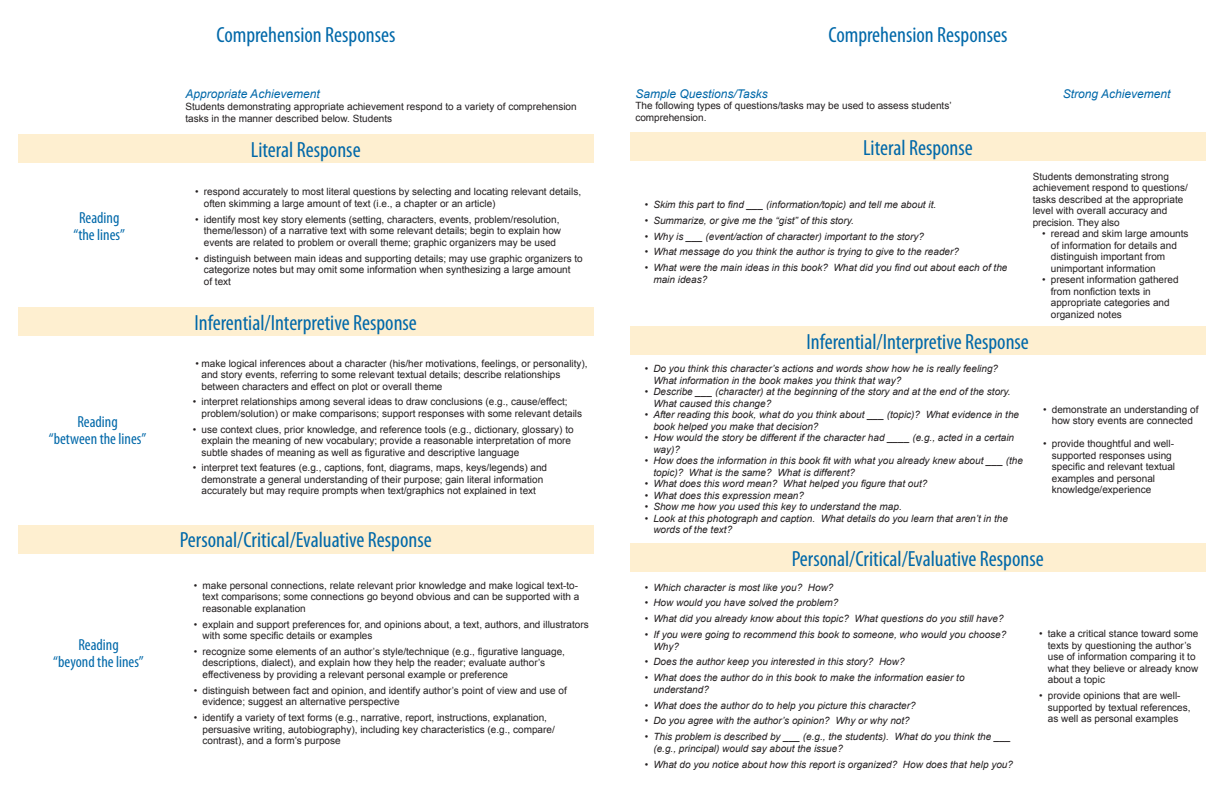
<style>
.page{position:relative;width:1224px;height:792px;background:#fff}
.page>*{position:absolute;margin:0;border:0;box-sizing:border-box;transform-origin:0 0}
.t1{font:condensed 22px "Myriad Pro";color:#0068a9}
.t2{font:condensed 16px/16.8px "Myriad Pro";color:#0068a9;text-align:center}
.t3{font:italic 12px "Arial";color:#0068a9}
.t4{font:10px/11.5px "Arial";color:#231f20}
.t5{font:italic 10px/11.5px "Arial";color:#231f20}
.s1{font-style:inherit}
</style>
<div class="page">
<div style="left:18px;top:134px;width:576px;height:29px;background:#feefd0"></div>
<div style="left:18px;top:307px;width:576px;height:29px;background:#feefd0"></div>
<div style="left:18px;top:525px;width:576px;height:29px;background:#feefd0"></div>
<div style="left:630px;top:132px;width:576px;height:29px;background:#feefd0"></div>
<div style="left:630px;top:327px;width:576px;height:28px;background:#feefd0"></div>
<div style="left:630px;top:543px;width:576px;height:29px;background:#feefd0"></div>
<h2 class="t2" style="left:73px;top:210px;width:53px">Reading “the lines”</h2>
<h2 class="t2" style="left:49px;top:413px;width:99px">Reading<br>“between the lines”</h2>
<h2 class="t2" style="left:53px;top:636px;width:92px">Reading<br>“beyond the lines”</h2>
<h1 class="t1" style="left:217px;top:21px;width:180px">Comprehension Responses</h1>
<h1 class="t1" style="left:829px;top:21px;width:180px">Comprehension Responses</h1>
<p class="t3" style="left:185px;top:87px;width:136px">Appropriate Achievement</p>
<p class="t4" style="left:185px;top:101px;width:393px">Students demonstrating appropriate achievement respond to a variety of comprehension tasks in the manner described below. Students</p>
<h1 class="t1" style="left:251px;top:136px;width:111px">Literal Response</h1>
<p class="t3" style="left:635px;top:87px;width:134px">Sample Questions/Tasks</p>
<p class="t4" style="left:635px;top:100px;width:318px">The following types of questions/tasks may be used to assess students’ comprehension.</p>
<h1 class="t1" style="left:863px;top:134px;width:111px">Literal Response</h1>
<p class="t3" style="left:1063px;top:87px;width:109px">Strong Achievement</p>
<p class="t4" style="left:204px;top:186px;width:379px;text-indent:-9px">• respond accurately to most literal questions by selecting and locating relevant details, often skimming a large amount of text (i.e., a chapter or an article)</p>
<p class="t4" style="left:204px;top:214px;width:359px;text-indent:-9px">• identify most key story elements (setting, characters, events, problem/resolution, theme/lesson) of a narrative text with some relevant details; begin to explain how events are related to problem or overall theme; graphic organizers may be used</p>
<p class="t4" style="left:204px;top:252px;width:381px;text-indent:-9px">• distinguish between main ideas and supporting details; may use graphic organizers to categorize notes but may omit some information when synthesizing a large amount<br>of text</p>
<h1 class="t1" style="left:195px;top:309px;width:224px">Inferential/Interpretive Response</h1>
<p class="t4" style="left:201px;top:357px;width:361px;text-indent:-6px">• make logical inferences about a character (his/her motivations, feelings<span class="s1">,<br></span>and story events, referring to some relevant textual details; describe relationships between characters and effect on plot or overall theme</p>
<p class="t4" style="left:201px;top:396px;width:368px;text-indent:-9px">• interpret relationships among several ideas to draw conclusions (e.g., cause/effect; problem/solution) or</p>
<p class="t4" style="left:201px;top:423px;width:374px;text-indent:-9px">• use context clues, prior knowledge, and reference tools (e.g., dictionary, glossary) to explain the meaning of new vocabulary; provide a reasonable interpretation of more subtle shades of meaning as well as figurative and descriptive language</p>
<p class="t4" style="left:193px;top:462px;width:356px;text-align:center">• interpret text features (e.g., captions, font, diagrams, maps, keys/legends) and demonstrate a general understanding of their purpose; gain literal information accurately but may require prompts when text/graphics not explained in text</p>
<h1 class="t1" style="left:180px;top:527px;width:254px">Personal/Critical/Evaluative Response</h1>
<p class="t4" style="left:203px;top:580px;width:378px;text-align:justify;text-indent:-9px">• make personal connections, relate relevant prior knowledge and make logical text-to&shy;text comparisons; some connections go beyond obvious and can be supported with a reasonable explanation</p>
<p class="t4" style="left:203px;top:618px;width:388px;text-indent:-9px">• explain and support preferences for, and opinions about, a text, authors, and illustrators with some specific details or examples</p>
<p class="t4" style="left:203px;top:646px;width:364px;text-indent:-9px">• recognize some elements of an author’s style/technique (e.g., figurative language, descriptions, dialect)</p>
<p class="t4" style="left:396px;top:657px;width:112px">help the reader; evaluate</p>
<p class="t4" style="left:538px;top:657px;width:9px">’s</p>
<p class="t4" style="left:203px;top:669px;width:307px">effectiveness by providing a relevant personal example or preference</p>
<p class="t4" style="left:203px;top:685px;width:366px;text-indent:-9px">• distinguish between fact and opinion, and identify author’s point of view and use of evidence; suggest an alternative perspective</p>
<p class="t4" style="left:203px;top:712px;width:354px;text-indent:-9px">• identify a variety of text forms (e.g., narrative, report, instructions, explanation, persuasive writing, autobiography), including key characteristics (e.g., compare/ contrast), and a form’s purpose</p>
<p class="t5" style="left:645px;top:199px;width:293px">• Skim this part to find ___ (information/topic) and tell me about it.</p>
<p class="t5" style="left:645px;top:214px;width:211px">• Summarize, or give me the “gist” of this story.</p>
<p class="t5" style="left:645px;top:230px;width:281px">• Why is ___ (event/action of character) important to the story?</p>
<p class="t5" style="left:645px;top:246px;width:316px">• What message do you think the author is trying to give to the reader?</p>
<p class="t5" style="left:653px;top:262px;width:356px;text-indent:-9px">• What were the main ideas in this book? What did you find out about each of the main ideas?</p>
<p class="t4" style="left:1033px;top:170px;width:157px">Students demonstrating strong achievement respond to questions/ tasks described at the appropriate level with overall accuracy and precision. They also</p>
<p class="t4" style="left:1051px;top:228px;width:139px;text-indent:-9px">• reread and skim large amounts of information for details and distinguish important from unimportant information</p>
<p class="t4" style="left:1051px;top:274px;width:129px;text-indent:-9px">• present information gathered from nonfiction texts in appropriate categories and organized notes</p>
<h1 class="t1" style="left:807px;top:329px;width:224px">Inferential/Interpretive Response</h1>
<p class="t5" style="left:653px;top:363px;width:346px;text-indent:-9px">• Do you think this character’s actions and words show how he is really feeling?<br>What information in the book makes you think that way?</p>
<p class="t5" style="left:653px;top:386px;width:359px;text-indent:-9px">• Describe ___ (character) at the beginning of the story and at the end of the story.<br>What caused this change?</p>
<p class="t5" style="left:653px;top:409px;width:367px;text-indent:-9px">• After reading this book, what do you think about ___ (topic)? What evidence in the book helped you make that decision?</p>
<p class="t5" style="left:653px;top:432px;width:362px;text-indent:-9px">• How would the story be different if the character had ____ (e.g., acted in a certain way)?</p>
<p class="t5" style="left:653px;top:455px;width:371px;text-indent:-9px">• How does the information in this book fit with what you already knew about ___ (the topic)? What is the same? What is different?</p>
<p class="t5" style="left:645px;top:478px;width:284px">• What does this word mean? What helped you figure that out?</p>
<p class="t5" style="left:645px;top:490px;width:161px">• What does this expression mean?</p>
<p class="t5" style="left:645px;top:501px;width:259px">• Show me how you used this key to understand the map.</p>
<p class="t5" style="left:653px;top:513px;width:356px;text-indent:-9px">• Look at this photograph and caption. What details do you learn that aren’t in the words of the text?</p>
<p class="t4" style="left:1043px;top:403px;width:157px;text-align:center">• demonstrate an understanding of how story events are connected</p>
<p class="t4" style="left:1052px;top:438px;width:125px;text-indent:-9px">• provide thoughtful and well&shy;supported responses using specific and relevant textual examples and personal knowledge/experience</p>
<h1 class="t1" style="left:792px;top:545px;width:254px">Personal/Critical/Evaluative Response</h1>
<p class="t5" style="left:645px;top:581px;width:190px">• Which character is most like you? How?</p>
<p class="t5" style="left:645px;top:597px;width:195px">• How would you have solved the problem?</p>
<p class="t5" style="left:645px;top:613px;width:360px">• What did you already know about this topic? What questions do you still have?</p>
<p class="t5" style="left:653px;top:629px;width:354px;text-indent:-9px">• If you were going to recommend this book to someone, who would you choose?<br>Why?</p>
<p class="t5" style="left:645px;top:656px;width:261px">• Does the author keep you interested in this story? How?</p>
<p class="t5" style="left:653px;top:672px;width:313px;text-indent:-9px">• What does the author do in this book to make the information easier to understand?</p>
<p class="t5" style="left:645px;top:699px;width:272px">• What does the author do to help you picture this character?</p>
<p class="t5" style="left:645px;top:715px;width:267px">• Do you agree with the author’s opinion? Why or why not?</p>
<p class="t5" style="left:653px;top:731px;width:359px;text-indent:-9px">• This problem is described by ___ (e.g., the students). What do you think the ___ (e.g., principal) would say about the issue?</p>
<p class="t5" style="left:645px;top:758px;width:370px">• What do you notice about how this report is organized? How does that help you?</p>
<p class="t4" style="left:1048px;top:628px;width:152px;text-indent:-9px">• take a critical stance toward some texts by questioning the author’s use of information comparing it to what they believe or already know about a topic</p>
<p class="t4" style="left:1048px;top:690px;width:144px;text-indent:-9px">• provide opinions that are well&shy;supported by textual references, as well as personal examples</p>
</div>
